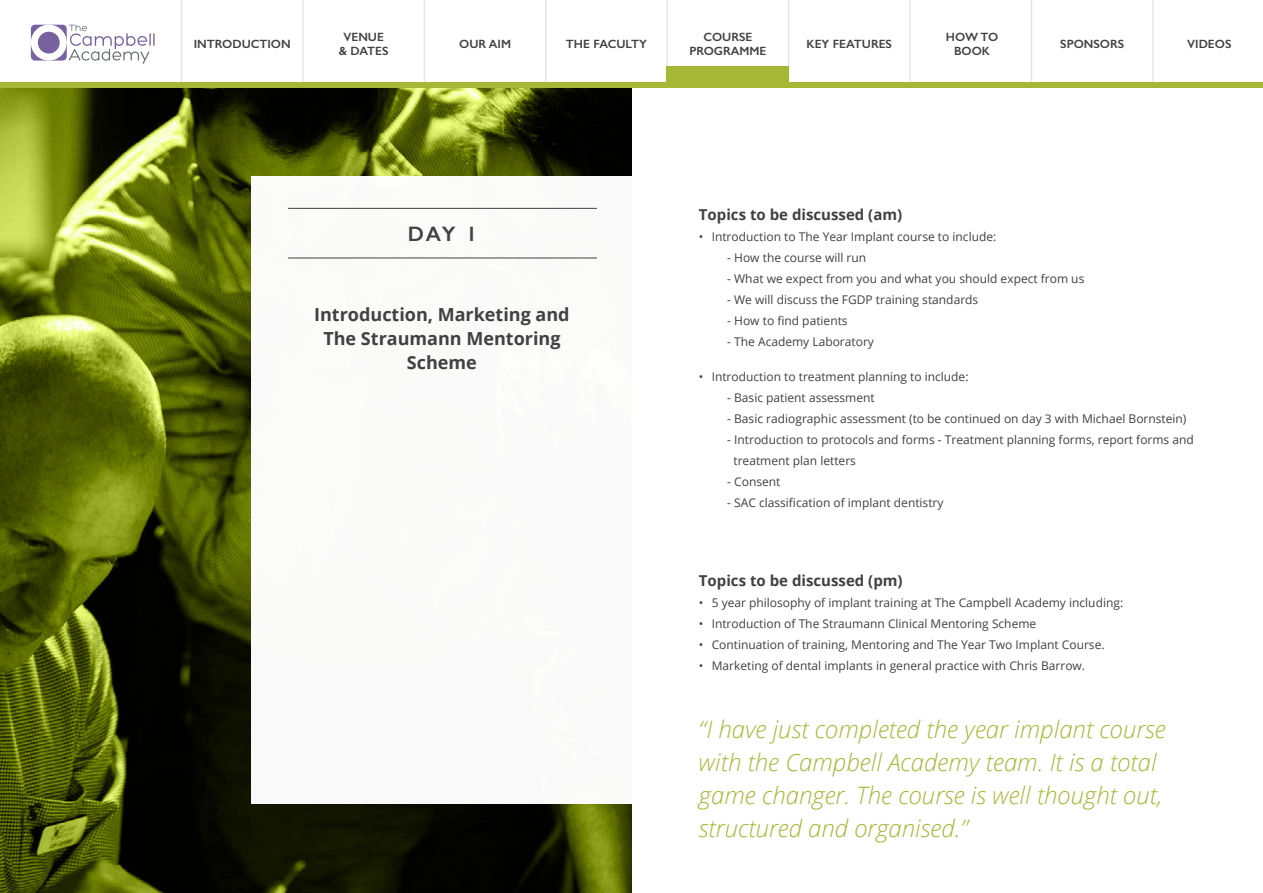
<style>
.page{position:relative;width:1263px;height:893px;background:#fff}
.page>*{position:absolute;margin:0;border:0;box-sizing:border-box;transform-origin:0 0}
.t1{font:italic 300 24px/33px "Open Sans";color:#a5b735}
.t2{font:600 21px "Gill Sans";color:#414042}
.t3{font:700 18px/24px "Open Sans";color:#414042;text-align:center}
.t4{font:700 15px "Open Sans";color:#414042}
.t5{font:12px/21px "Open Sans";color:#414042}
.t6{font:600 12px/14.4px "Gill Sans";color:#414042;text-align:center}
</style>
<div class="page">
<div style="left:31px;top:25px;width:36px;height:36px;background:#77619f;border-radius:4px"></div>
<div style="left:31px;top:25px;width:36px;height:36px;background:#fff;border-radius:50%"></div>
<div style="left:38px;top:32px;width:22px;height:22px;background:#77619f;border-radius:50%"></div>
<svg style="left:69px;top:24px;width:86px;height:40px"></svg>
<hr style="left:181px;top:0;width:1px;height:88px;background:#000">
<hr style="left:302px;top:0;width:2px;height:88px;background:#000">
<hr style="left:424px;top:0;width:1px;height:88px;background:#000">
<hr style="left:545px;top:0;width:2px;height:88px;background:#000">
<hr style="left:666px;top:0;width:2px;height:88px;background:#000">
<hr style="left:909px;top:0;width:2px;height:88px;background:#000">
<hr style="left:788px;top:0;width:1px;height:88px;background:#000">
<hr style="left:1031px;top:0;width:1px;height:88px;background:#000">
<hr style="left:1152px;top:0;width:1px;height:88px;background:#000">
<svg style="left:0;top:88px;width:631px;height:805px;background:#454e0b"></svg>
<div style="left:251px;top:177px;width:381px;height:627px;background:#fff"></div>
<hr style="left:288px;top:208px;width:309px;height:1px;background:#414042">
<hr style="left:288px;top:258px;width:309px;height:1px;background:#414042">
<div style="left:666px;top:67px;width:123px;height:18px;background:#a5b735"></div>
<div style="left:0;top:82px;width:1263px;height:6px;background:#a5b735"></div>
<p class="t6" style="left:194px;top:37px;width:98px">INTRODUCTION</p>
<p class="t6" style="left:339px;top:29px;width:51px">VENUE &amp; DATES</p>
<p class="t6" style="left:459px;top:37px;width:53px">OUR AIM</p>
<p class="t6" style="left:566px;top:37px;width:83px">THE FACULTY</p>
<p class="t6" style="left:689px;top:29px;width:79px">COURSE<br>PROGRAMME</p>
<p class="t6" style="left:807px;top:37px;width:87px">KEY FEATURES</p>
<p class="t6" style="left:946px;top:29px;width:54px">HOW TO<br>BOOK</p>
<p class="t6" style="left:1060px;top:37px;width:65px">SPONSORS</p>
<p class="t6" style="left:1187px;top:37px;width:46px">VIDEOS</p>
<h2 class="t2" style="left:408px;top:221px;width:71px">DAY 1</h2>
<h3 class="t3" style="left:314px;top:302px;width:257px">Introduction, Marketing and<br>The Straumann Mentoring<br>Scheme</h3>
<p class="t4" style="left:699px;top:204px;width:205px">Topics to be discussed (am)</p>
<p class="t5" style="left:699px;top:226px;width:299px">• Introduction to The Year Implant course to include:</p>
<p class="t5" style="left:727px;top:247px;width:140px">- How the course will run</p>
<p class="t5" style="left:727px;top:268px;width:359px">- What we expect from you and what you should expect from us</p>
<p class="t5" style="left:727px;top:289px;width:253px">- We will discuss the FGDP training standards</p>
<p class="t5" style="left:727px;top:310px;width:122px">- How to find patients</p>
<p class="t5" style="left:727px;top:331px;width:148px">- The Academy Laboratory</p>
<p class="t5" style="left:699px;top:365px;width:271px">• Introduction to treatment planning to include:</p>
<p class="t5" style="left:727px;top:386px;width:149px">- Basic patient assessment</p>
<p class="t5" style="left:727px;top:407px;width:461px">- Basic radiographic assessment (to be continued on day 3 with Michael Bornstein)</p>
<p class="t5" style="left:733px;top:428px;width:462px;text-indent:-6px">- Introduction to protocols and forms - Treatment planning forms, report forms and treatment plan letters</p>
<p class="t5" style="left:727px;top:470px;width:55px">- Consent</p>
<p class="t5" style="left:727px;top:491px;width:218px">- SAC classification of implant dentistry</p>
<p class="t4" style="left:699px;top:570px;width:205px">Topics to be discussed (pm)</p>
<p class="t5" style="left:699px;top:592px;width:426px">• 5 year philosophy of implant training at The Campbell Academy including:</p>
<p class="t5" style="left:699px;top:613px;width:339px">• Introduction of The Straumann Clinical Mentoring Scheme</p>
<p class="t5" style="left:699px;top:634px;width:407px">• Continuation of training, Mentoring and The Year Two Implant Course.</p>
<p class="t5" style="left:699px;top:655px;width:388px">• Marketing of dental implants in general practice with Chris Barrow.</p>
<h1 class="t1" style="left:699px;top:712px;width:468px">“I have just completed the year implant course with the Campbell Academy team. It is a total game changer. The course is well thought out, structured and organised.”</h1>
</div>
